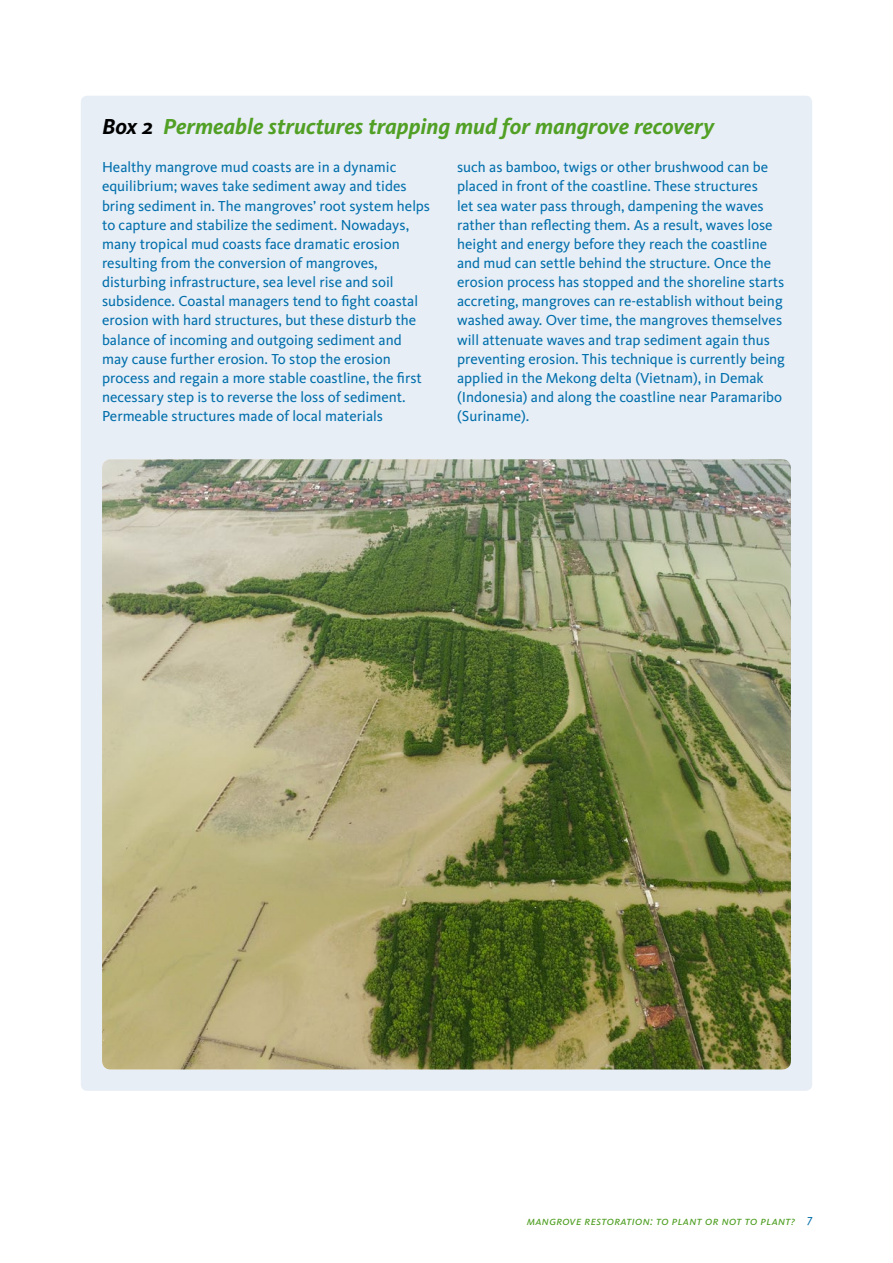
<style>
.page{position:relative;width:893px;height:1263px;background:#fff}
.page>*{position:absolute;margin:0;border:0;box-sizing:border-box;transform-origin:0 0}
.t1{font:italic 700 22.5px "Kievit";color:#51a025}
.t2{font:15px/19.2px "Kievit";color:#006eab}
.t3{font:12px "Kievit Book SC Italic";letter-spacing:.02em;color:#51a025}
.s1{color:#000}
.s2{color:#006eab}
</style>
<div class="page">
<div style="left:81px;top:96px;width:731px;height:995px;background:#e7eef6;border-radius:6px"></div>
<img style="left:102px;top:459px;width:689px;height:610px">
<h1 class="t1" style="left:102px;top:113px;width:614px"><span class="s1">Box 2</span> Permeable structures trapping mud for mangrove recovery</h1>
<p class="t2" style="left:102px;top:157px;width:330px">Healthy mangrove mud coasts are in a dynamic equilibrium; waves take sediment away and tides bring sediment in. The mangroves’ root system helps to capture and stabilize the sediment. Nowadays, many tropical mud coasts face dramatic erosion resulting from the conversion of mangroves, disturbing infrastructure, sea level rise and soil subsidence. Coastal managers tend to fight coastal erosion with hard structures, but these disturb the balance of incoming and outgoing sediment and may cause further erosion. To stop the erosion process and regain a more stable coastline, the first necessary step is to reverse the loss of sediment.<br>Permeable structures made of local materials</p>
<p class="t2" style="left:457px;top:157px;width:329px">such as bamboo, twigs or other brushwood can be placed in front of the coastline. These structures<br>let sea water pass through, dampening the waves rather than reflecting them. As a result, waves lose height and energy before they reach the coastline and mud can settle behind the structure. Once the erosion process has stopped and the shoreline starts accreting, mangroves can re-establish without being washed away. Over time, the mangroves themselves will attenuate waves and trap sediment again thus preventing erosion. This technique is currently being applied in the Mekong delta (Vietnam), in Demak (Indonesia) and along the coastline near Paramaribo (Suriname).</p>
<p class="t3" style="left:527px;top:1213px;width:287px">mangrove restoration: to plant or not to plant? <span class="s2">7</span></p>
</div>
